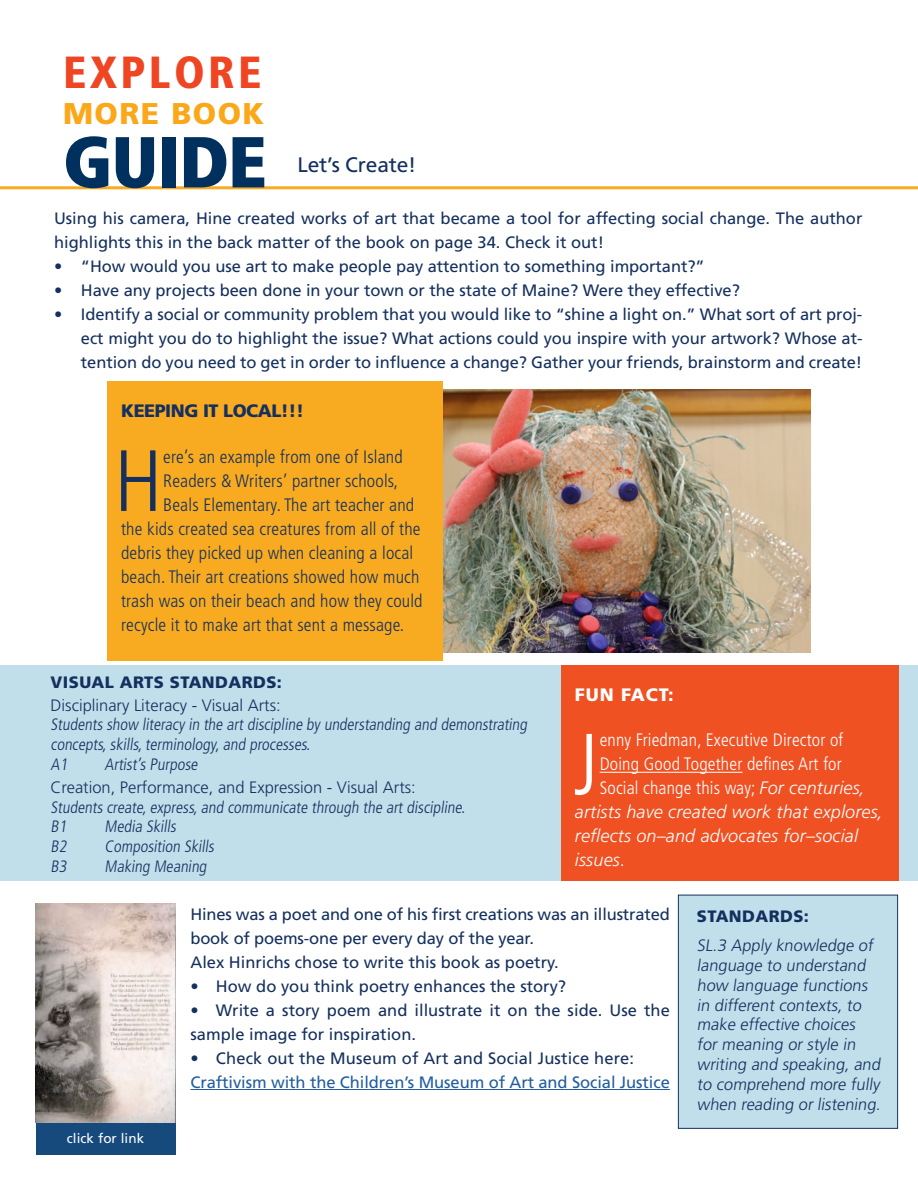
<style>
.page{position:relative;width:918px;height:1188px;background:#fff}
.page>*{position:absolute;margin:0;border:0;box-sizing:border-box;transform-origin:0 0}
.t1{font:300 condensed 86.7px "Frutiger";color:#15305e}
.t2{font:300 condensed 86.7px "Frutiger";color:#fff}
.t3{font:900 condensed 72px "Frutiger";letter-spacing:-.01em;color:#00305e}
.t4{font:900 condensed 45px "Frutiger";letter-spacing:.075em;color:#ef4523}
.t5{font:900 30px "Frutiger";letter-spacing:.05em;color:#faa819}
.t6{font:21px "Frutiger";letter-spacing:-.01em;color:#15305e}
.t7{font:300 condensed 18px "Frutiger";letter-spacing:.01em;color:#15305e}
.t8{font:300 condensed 18px "Frutiger";letter-spacing:.01em;color:#fff}
.t9{font:italic 300 18px "Frutiger";letter-spacing:.01em;color:#fff}
.t10{font:900 18px "Frutiger";letter-spacing:-.025em;color:#15305e}
.t11{font:900 18px "Frutiger";letter-spacing:.05em;color:#fff}
.t12{font:16.5px/24px "Frutiger";color:#15305e}
.t13{font:300 16.5px/19.8px "Frutiger";color:#15305e}
.t14{font:300 condensed 16.5px/19.8px "Frutiger";color:#15305e}
.t15{font:16.5px "Frutiger";letter-spacing:-.005em;color:#215e9f}
.t16{font:900 16.5px "Frutiger";letter-spacing:.025em;color:#15305e}
.t17{font:13.5px "Frutiger";letter-spacing:.005em;color:#fff}
.s1{font-style:italic;font-stretch:normal}
.s2{font-style:normal;font-stretch:condensed}
</style>
<div class="page">
<hr style="left:190px;top:1089px;width:480px;height:1px;background:#215e9f">
<div style="left:0;top:665px;width:918px;height:216px;background:#c1deeb"></div>
<hr style="left:0;top:186px;width:918px;height:3px;background:#f8ab20">
<img style="left:443px;top:390px;width:367px;height:263px">
<div style="left:108px;top:382px;width:335px;height:279px;background:#f8ab20"></div>
<img style="left:36px;top:903px;width:140px;height:219px">
<div style="left:678px;top:895px;width:220px;height:234px;background:#c1deeb;border:1px solid #15305e"></div>
<div style="left:561px;top:665px;width:338px;height:216px;background:#f05123"></div>
<hr style="left:600px;top:772px;width:143px;height:1px;background:#fff">
<div style="left:36px;top:1123px;width:140px;height:32px;background:#164a7d"></div>
<h3 class="t4" style="left:63px;top:46px;width:200px">EXPLORE</h3>
<h3 class="t5" style="left:63px;top:96px;width:203px">MORE BOOK</h3>
<h2 class="t3" style="left:63px;top:118px;width:205px">GUIDE</h2>
<p class="t6" style="left:298px;top:152px;width:120px">Let’s Create!</p>
<p class="t12" style="left:54px;top:206px;width:810px">Using his camera, Hine created works of art that became a tool for affecting social change. The author highlights this in the back matter of the book on page 34. Check it out!</p>
<p class="t12" style="left:54px;top:254px;width:652px">• “How would you use art to make people pay attention to something important?”</p>
<p class="t12" style="left:54px;top:278px;width:687px">• Have any projects been done in your town or the state of Maine? Were they effective?</p>
<p class="t12" style="left:81px;top:302px;width:783px;text-align:justify;text-indent:-27px">• Identify a social or community problem that you would like to “shine a light on.” What sort of art proj&shy;ect might you do to highlight the issue? What actions could you inspire with your artwork? Whose at&shy;tention do you need to get in order to influence a change? Gather your friends, brainstorm and create!</p>
<p class="t10" style="left:121px;top:400px;width:184px">KEEPING IT LOCAL!!!</p>
<h1 class="t1" style="left:114px;top:432px;width:50px">H</h1>
<p class="t7" style="left:163px;top:447px;width:241px">ere’s an example from one of Island</p>
<p class="t7" style="left:163px;top:471px;width:236px">Readers &amp; Writers’ partner schools,</p>
<p class="t7" style="left:163px;top:494px;width:252px">Beals Elementary. The art teacher and</p>
<p class="t7" style="left:121px;top:518px;width:301px">the kids created sea creatures from all of the</p>
<p class="t7" style="left:121px;top:542px;width:294px">debris they picked up when cleaning a local</p>
<p class="t7" style="left:121px;top:566px;width:300px">beach. Their art creations showed how much</p>
<p class="t7" style="left:121px;top:590px;width:303px">trash was on their beach and how they could</p>
<p class="t7" style="left:121px;top:614px;width:285px">recycle it to make art that sent a message.</p>
<p class="t16" style="left:51px;top:672px;width:233px">VISUAL ARTS STANDARDS:</p>
<p class="t13" style="left:51px;top:695px;width:232px">Disciplinary Literacy - Visual Arts:</p>
<p class="t14" style="left:51px;top:715px;width:481px">Students show literacy in the art discipline by understanding and demonstrating concepts,skills,terminology,and processes.<br>A1</p>
<p class="t14" style="left:105px;top:755px;width:97px">Artist’s Purpose</p>
<p class="t13" style="left:51px;top:777px;width:367px">Creation, Performance, and Expression - Visual Arts:</p>
<p class="t14" style="left:51px;top:797px;width:419px">Students create,express,and communicate through the art discipline.<br>B1</p>
<p class="t14" style="left:105px;top:817px;width:76px">Media Skills</p>
<p class="t14" style="left:51px;top:837px;width:20px">B2</p>
<p class="t14" style="left:105px;top:837px;width:114px">Composition Skills</p>
<p class="t14" style="left:51px;top:857px;width:20px">B3</p>
<p class="t14" style="left:105px;top:857px;width:106px">Making Meaning</p>
<p class="t11" style="left:575px;top:684px;width:100px">FUN FACT:</p>
<h1 class="t2" style="left:573px;top:715px;width:27px">J</h1>
<p class="t8" style="left:600px;top:730px;width:245px">enny Friedman, Executive Director of</p>
<p class="t8" style="left:600px;top:754px;width:244px">Doing Good Together defines Art for</p>
<p class="t8" style="left:600px;top:778px;width:267px">Social change this way; <span class="s1">For centuries,</span></p>
<p class="t9" style="left:575px;top:802px;width:310px">artists have created work that explores,</p>
<p class="t9" style="left:575px;top:826px;width:285px">reflects on–and advocates for–social</p>
<p class="t9" style="left:575px;top:850px;width:51px">issues<span class="s2">.</span></p>
<p class="t17" style="left:67px;top:1130px;width:79px">click for link</p>
<p class="t12" style="left:190px;top:902px;width:481px">Hines was a poet and one of his first creations was an illustrated book of poems-one per every day of the year.<br>Alex Hinrichs chose to write this book as poetry.</p>
<p class="t12" style="left:190px;top:974px;width:377px">• How do you think poetry enhances the story?</p>
<p class="t12" style="left:190px;top:998px;width:481px">• Write a story poem and illustrate it on the side. Use the sample image for inspiration.</p>
<p class="t12" style="left:190px;top:1046px;width:445px">• Check out the Museum of Art and Social Justice here:</p>
<p class="t15" style="left:190px;top:1073px;width:481px">Craftivism with the Children’s Museum of Art and Social Justice</p>
<p class="t16" style="left:697px;top:907px;width:114px">STANDARDS:</p>
<p class="t13" style="left:697px;top:936px;width:188px">SL.3 Apply knowledge of language to understand how language functions in different contexts, to make effective choices for meaning or style in writing and speaking, and to comprehend more fully when reading or listening.</p>
</div>
